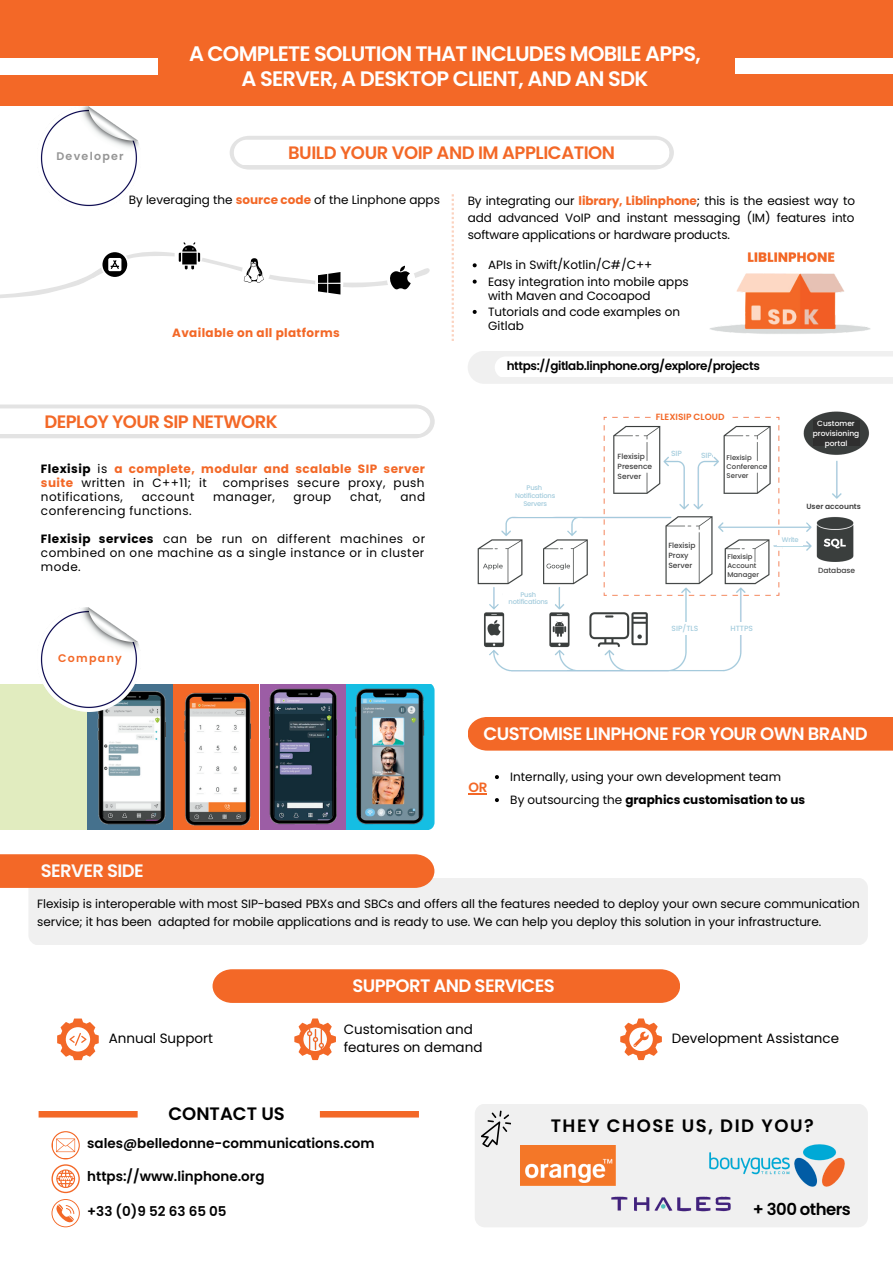
<style>
.page{position:relative;width:893px;height:1264px;background:#fff}
.page>*{position:absolute;margin:0;border:0;box-sizing:border-box;transform-origin:0 0}
.t1{font:600 21px/24.8px "Poppins";letter-spacing:-.035em;color:#fff;text-align:center}
.t2{font:600 18px "Poppins";letter-spacing:-.03em;color:#fff}
.t3{font:600 18px "Poppins";letter-spacing:-.025em;color:#f36827}
.t4{font:600 18px "Poppins";letter-spacing:.085em;color:#000}
.t5{font:600 18px "Poppins";letter-spacing:-.03em;color:#fcfcfc}
.t6{font:600 18px "Poppins";color:#000}
.t7{font:600 16.5px "Poppins";letter-spacing:-.03em;color:#000}
.t8{font:600 13.5px "Poppins";color:#020202}
.t9{font:13.5px/18px "Poppins";color:#000}
.t10{font:600 13.5px "Poppins";color:#f36827}
.t11{font:12px/14px "Poppins";color:#000}
.t12{font:700 12px/14px "Poppins";letter-spacing:.035em;color:#f36827}
.t13{font:12px "Poppins";letter-spacing:.035em;color:#000}
.t14{font:600 12px "Poppins";letter-spacing:-.03em;color:#000}
.t15{font:600 11.1px "Poppins";letter-spacing:.115em;color:#959595}
.t16{font:600 11.1px "Poppins";letter-spacing:.115em;color:#f36827}
.t17{font:600 9px "Poppins";color:#f36827}
.t18{font:500 7.5px/10.1px "Poppins";color:#414141}
.t19{font:500 7.5px/10.1px "Poppins";color:#fff;text-align:center}
.t20{font:500 7.5px "Poppins";color:#a4ccdd}
.t21{font:600 7.5px "Poppins";color:#414141}
.t22{font:500 6.9px/9.1px "Poppins";color:#414141}
.t23{font:500 6.75px/7.8px "Poppins";letter-spacing:-.03em;color:#a4ccdd;text-align:center}
.s1{font-weight:700;color:#f36827}
.s2{color:#000}
.s3{font-weight:400;color:#000}
.s4{font-weight:700}
</style>
<div class="page">
<div style="left:0;top:0;width:892px;height:106px;background:#f36827"></div>
<div style="left:734px;top:59px;width:158px;height:15px;background:#fff"></div>
<div style="left:0;top:59px;width:158px;height:15px;background:#fff"></div>
<div style="left:173px;top:684px;width:86px;height:146px;background:#f36827"></div>
<div style="left:344px;top:684px;width:59px;height:146px;background:#15bee3"></div>
<div style="left:260px;top:684px;width:86px;height:146px;background:#9c5da5"></div>
<img style="left:269px;top:688px;width:68px;height:136px">
<img style="left:184px;top:692px;width:67px;height:134px">
<div style="left:87px;top:684px;width:86px;height:146px;background:#45718d"></div>
<div style="left:0;top:684px;width:86px;height:146px;background:#e1ecbf"></div>
<img style="left:95px;top:691px;width:70px;height:133px">
<div style="left:396px;top:684px;width:38px;height:146px;background:#15bee3"></div>
<img style="left:355px;top:688px;width:69px;height:136px">
<img style="left:40px;top:107px;width:99px;height:100px">
<div style="left:28px;top:877px;width:839px;height:67px;background:#f0f0f0;border-radius:10px"></div>
<div style="left:0;top:854px;width:434px;height:33px;background:#f36827"></div>
<svg style="left:451px;top:194px;width:3px;height:147px"></svg>
<img style="left:710px;top:252px;width:160px;height:82px">
<svg style="left:468px;top:351px;width:424px;height:33px"></svg>
<img style="left:40px;top:608px;width:101px;height:103px">
<div style="left:320px;top:1110px;width:99px;height:7px;background:#f36827"></div>
<div style="left:474px;top:1103px;width:393px;height:124px;background:#f0f0f0;border-radius:10px"></div>
<svg style="left:481px;top:1110px;width:30px;height:38px"></svg>
<div style="left:39px;top:1110px;width:99px;height:7px;background:#f36827"></div>
<img style="left:520px;top:1145px;width:95px;height:39px">
<svg style="left:51px;top:1131px;width:29px;height:96px"></svg>
<img style="left:709px;top:1144px;width:136px;height:43px">
<img style="left:609px;top:1169px;width:123px;height:43px">
<img style="left:477px;top:416px;width:377px;height:256px">
<img style="left:801px;top:411px;width:68px;height:51px">
<img style="left:822px;top:459px;width:28px;height:43px">
<svg style="left:620px;top:1018px;width:42px;height:43px"></svg>
<svg style="left:57px;top:1018px;width:42px;height:43px"></svg>
<svg style="left:294px;top:1018px;width:42px;height:43px"></svg>
<div style="left:304px;top:1028px;width:22px;height:21px;background:#fcfcfc;border-radius:50%"></div>
<img style="left:307px;top:1029px;width:16px;height:19px">
<div style="left:212px;top:969px;width:468px;height:33px;background:#f36827"></div>
<div style="left:468px;top:717px;width:424px;height:33px;background:#f36827"></div>
<svg style="left:230px;top:136px;width:443px;height:34px"></svg>
<svg style="left:0;top:404px;width:434px;height:34px"></svg>
<svg style="left:0;top:242px;width:430px;height:56px"></svg>
<svg style="left:501px;top:584px;width:54px;height:29px"></svg>
<div style="left:501px;top:479px;width:67px;height:37px;background:#fff;border-radius:19px"></div>
<div style="left:777px;top:537px;width:25px;height:8px;background:#fff"></div>
<div style="left:663px;top:622px;width:104px;height:12px;background:#fff"></div>
<svg style="left:495px;top:775px;width:4px;height:4px"></svg>
<svg style="left:495px;top:798px;width:4px;height:4px"></svg>
<svg style="left:468px;top:793px;width:19px;height:1px"></svg>
<svg style="left:472px;top:263px;width:4px;height:4px"></svg>
<svg style="left:472px;top:279px;width:4px;height:4px"></svg>
<svg style="left:472px;top:310px;width:4px;height:4px"></svg>
<div style="left:667px;top:540px;width:28px;height:33px;background:#fff"></div>
<div style="left:616px;top:451px;width:29px;height:34px;background:#fff"></div>
<div style="left:634px;top:463px;width:21px;height:8px;background:#fff"></div>
<div style="left:726px;top:449px;width:28px;height:34px;background:#fff"></div>
<div style="left:745px;top:463px;width:21px;height:8px;background:#fff"></div>
<div style="left:726px;top:554px;width:28px;height:25px;background:#fff"></div>
<div style="left:746px;top:562px;width:12px;height:16px;background:#fff"></div>
<div style="left:818px;top:565px;width:41px;height:33px;background:#fff"></div>
<div style="left:813px;top:421px;width:46px;height:25px;background:#2f2f2f"></div>
<div style="left:807px;top:503px;width:52px;height:12px;background:#fff"></div>
<div style="left:656px;top:412px;width:70px;height:12px;background:#fff"></div>
<div style="left:670px;top:446px;width:41px;height:13px;background:#fff"></div>
<p class="t15" style="left:56px;top:149px;width:69px">Developer</p>
<h1 class="t1" style="left:189px;top:41px;width:513px">A COMPLETE SOLUTION THAT INCLUDES MOBILE APPS,<br>A SERVER, A DESKTOP CLIENT, AND AN SDK</h1>
<h2 class="t3" style="left:288px;top:140px;width:328px">BUILD YOUR VOIP AND IM APPLICATION</h2>
<p class="t11" style="left:129px;top:193px;width:313px">By leveraging the <span class="s1">source code</span> of the Linphone apps</p>
<p class="t11" style="left:467px;top:192px;width:389px;line-height:17px;text-align:justify">By integrating our <span class="s1">library, Liblinphone</span>; this is the easiest way to add advanced VoIP and instant messaging (IM) features into software applications or hardware products.</p>
<p class="t11" style="left:488px;top:257px;width:202px;line-height:16.4px">APIs in Swift/Kotlin/C#/C++<br>Easy integration into mobile apps</p>
<p class="t11" style="left:488px;top:287px;width:193px;line-height:16.4px">with Maven and Cocoapod<br>Tutorials and code examples on</p>
<p class="t11" style="left:488px;top:319px;width:37px">Gitlab</p>
<p class="t14" style="left:506px;top:358px;width:255px">https://gitlab.linphone.org/explore/projects</p>
<p class="t12" style="left:172px;top:326px;width:169px">Available on all platforms</p>
<h2 class="t3" style="left:45px;top:409px;width:235px">DEPLOY YOUR SIP NETWORK</h2>
<p class="t12" style="left:41px;top:462px;width:385px"><span class="s2">Flexisip</span> <span class="s3">is</span> a complete, modular and scalable SIP server suite <span class="s3">written in C++11; it</span></p>
<p class="t13" style="left:223px;top:474px;width:203px">comprises secure proxy, push</p>
<p class="t13" style="left:41px;top:488px;width:83px">notifications,</p>
<p class="t13" style="left:142px;top:488px;width:54px">account</p>
<p class="t13" style="left:213px;top:488px;width:63px">manager,</p>
<p class="t11" style="left:293px;top:490px;width:39px">group</p>
<p class="t11" style="left:350px;top:490px;width:33px">chat,</p>
<p class="t11" style="left:400px;top:490px;width:26px">and</p>
<p class="t13" style="left:41px;top:502px;width:152px">conferencing functions.</p>
<p class="t11" style="left:41px;top:532px;width:385px;text-align:justify"><span class="s4">Flexisip services</span> can be run on different machines or combined on one machine as a single instance or in cluster mode.</p>
<p class="t16" style="left:58px;top:650px;width:65px">Company</p>
<h2 class="t5" style="left:41px;top:857px;width:104px">SERVER SIDE</h2>
<p class="t23" style="left:515px;top:484px;width:42px">Push<br>Notifications<br>Servers</p>
<p class="t23" style="left:508px;top:590px;width:41px">Push notifications</p>
<p class="t17" style="left:655px;top:410px;width:70px">FLEXISIP CLOUD</p>
<p class="t20" style="left:671px;top:448px;width:12px">SIP</p>
<p class="t20" style="left:701px;top:450px;width:12px">SIP</p>
<p class="t18" style="left:617px;top:451px;width:36px">Flexisip<br>Presence<br>Server</p>
<p class="t22" style="left:726px;top:452px;width:42px">Flexisip<br>Conference<br>Server</p>
<p class="t18" style="left:668px;top:540px;width:29px">Flexisip<br>Proxy<br>Server</p>
<p class="t22" style="left:727px;top:552px;width:33px">Flexisip<br>Account<br>Manager</p>
<p class="t19" style="left:812px;top:418px;width:48px">Customer provisioning portal</p>
<p class="t21" style="left:806px;top:501px;width:56px">User accounts</p>
<p class="t23" style="left:781px;top:535px;width:18px">Write</p>
<p class="t18" style="left:818px;top:565px;width:39px">Database</p>
<p class="t20" style="left:671px;top:622px;width:28px">SIP/TLS</p>
<p class="t20" style="left:730px;top:622px;width:24px">HTTPS</p>
<h2 class="t2" style="left:483px;top:721px;width:386px">CUSTOMISE LINPHONE FOR YOUR OWN BRAND</h2>
<p class="t11" style="left:510px;top:765px;width:296px;line-height:23px">Internally, using your own development team<br>By outsourcing the <span class="s4">graphics customisation to us</span></p>
<p class="t10" style="left:468px;top:777px;width:20px">OR</p>
<p class="t11" style="left:37px;top:895px;width:824px;line-height:18px">Flexisip is interoperable with most SIP-based PBXs and SBCs and offers all the features needed to deploy your own secure communication service; it has been adapted for mobile applications and is ready to use. We can help you deploy this solution in your infrastructure.</p>
<h2 class="t2" style="left:352px;top:972px;width:204px">SUPPORT AND SERVICES</h2>
<p class="t9" style="left:344px;top:1019px;width:140px">Customisation and features on demand</p>
<p class="t9" style="left:109px;top:1028px;width:106px">Annual Support</p>
<p class="t9" style="left:672px;top:1028px;width:169px">Development Assistance</p>
<h2 class="t6" style="left:168px;top:1101px;width:118px">CONTACT US</h2>
<p class="t8" style="left:87px;top:1133px;width:289px">sales@belledonne-communications.com</p>
<p class="t8" style="left:87px;top:1167px;width:179px">https://www.linphone.org</p>
<p class="t8" style="left:87px;top:1201px;width:141px">+33 (0)9 52 63 65 05</p>
<h2 class="t4" style="left:550px;top:1113px;width:264px">THEY CHOSE US, DID YOU?</h2>
<h3 class="t7" style="left:753px;top:1197px;width:99px">+ 300 others</h3>
</div>
